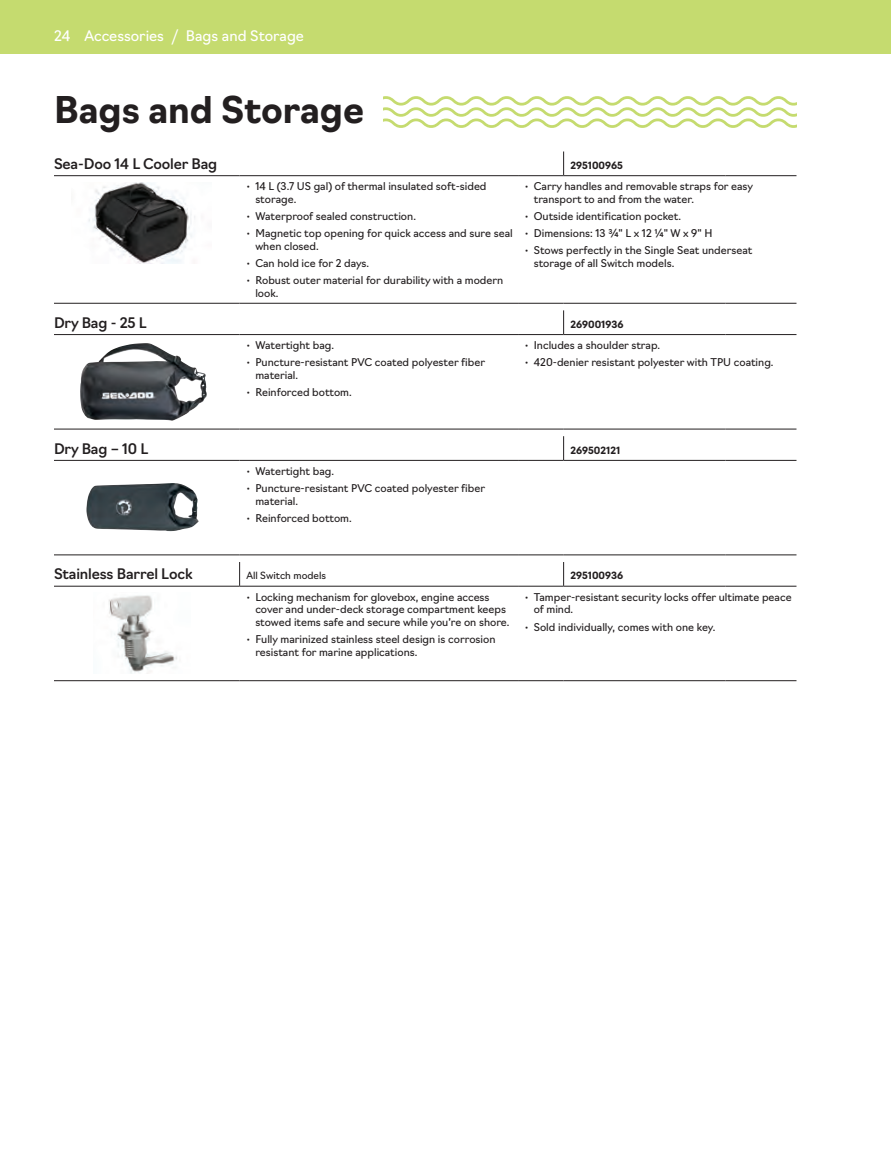
<style>
.page{position:relative;width:891px;height:1161px;background:#fff}
.page>*{position:absolute;margin:0;border:0;box-sizing:border-box;transform-origin:0 0}
.SECTION{font:700 36px "Navigo";color:#231f20}
.TAB-PROD-NAME{font:500 14.25px "Navigo";letter-spacing:-.01em;color:#231f20}
.FOLIO-LEFT{font:14.25px "Navigo";color:#fff}
.t1{font:10.5px/12.6px "Navigo";color:#231f20}
.TAB-PROD-SKU{font:700 9.75px "Navigo";color:#231f20}
.TAB-PROD-PLATFORM{font:9.75px "Navigo";color:#231f20}
.s1{font-weight:300}
</style>
<div class="page">
<svg style="left:383px;top:96px;width:413px;height:32px"></svg>
<hr style="left:564px;top:175px;width:162px;height:1px;background:#231f20">
<hr style="left:54px;top:303px;width:186px;height:1px;background:#231f20">
<svg style="left:563px;top:152px;width:1px;height:23px"></svg>
<hr style="left:54px;top:175px;width:186px;height:1px;background:#231f20">
<hr style="left:240px;top:175px;width:278px;height:1px;background:#231f20">
<hr style="left:518px;top:175px;width:46px;height:1px;background:#231f20">
<hr style="left:240px;top:303px;width:278px;height:1px;background:#231f20">
<hr style="left:518px;top:303px;width:46px;height:1px;background:#231f20">
<hr style="left:564px;top:303px;width:162px;height:1px;background:#231f20">
<hr style="left:726px;top:303px;width:70px;height:1px;background:#231f20">
<hr style="left:726px;top:175px;width:70px;height:1px;background:#231f20">
<img style="left:88px;top:182px;width:107px;height:81px">
<hr style="left:564px;top:334px;width:162px;height:1px;background:#231f20">
<svg style="left:563px;top:310px;width:1px;height:24px"></svg>
<hr style="left:54px;top:334px;width:186px;height:1px;background:#231f20">
<hr style="left:240px;top:334px;width:278px;height:1px;background:#231f20">
<hr style="left:518px;top:334px;width:46px;height:1px;background:#231f20">
<hr style="left:54px;top:429px;width:186px;height:1px;background:#231f20">
<hr style="left:726px;top:334px;width:70px;height:1px;background:#231f20">
<hr style="left:240px;top:429px;width:278px;height:1px;background:#231f20">
<hr style="left:518px;top:429px;width:46px;height:1px;background:#231f20">
<hr style="left:564px;top:429px;width:162px;height:1px;background:#231f20">
<hr style="left:726px;top:429px;width:70px;height:1px;background:#231f20">
<img style="left:80px;top:343px;width:127px;height:78px">
<hr style="left:564px;top:460px;width:162px;height:1px;background:#231f20">
<svg style="left:563px;top:436px;width:1px;height:24px"></svg>
<hr style="left:54px;top:460px;width:186px;height:1px;background:#231f20">
<hr style="left:240px;top:460px;width:278px;height:1px;background:#231f20">
<hr style="left:518px;top:460px;width:46px;height:1px;background:#231f20">
<hr style="left:54px;top:555px;width:186px;height:1px;background:#231f20">
<hr style="left:726px;top:460px;width:70px;height:1px;background:#231f20">
<hr style="left:240px;top:555px;width:278px;height:1px;background:#231f20">
<hr style="left:518px;top:555px;width:46px;height:1px;background:#231f20">
<hr style="left:564px;top:555px;width:162px;height:1px;background:#231f20">
<hr style="left:726px;top:555px;width:70px;height:1px;background:#231f20">
<img style="left:86px;top:483px;width:113px;height:48px">
<hr style="left:54px;top:586px;width:186px;height:1px;background:#231f20">
<hr style="left:564px;top:586px;width:162px;height:1px;background:#231f20">
<svg style="left:239px;top:562px;width:1px;height:24px"></svg>
<svg style="left:563px;top:562px;width:1px;height:24px"></svg>
<hr style="left:240px;top:586px;width:278px;height:1px;background:#231f20">
<hr style="left:518px;top:586px;width:46px;height:1px;background:#231f20">
<hr style="left:54px;top:680px;width:186px;height:1px;background:#231f20">
<hr style="left:726px;top:586px;width:70px;height:1px;background:#231f20">
<hr style="left:240px;top:680px;width:278px;height:1px;background:#231f20">
<hr style="left:518px;top:680px;width:46px;height:1px;background:#231f20">
<hr style="left:564px;top:680px;width:162px;height:1px;background:#231f20">
<hr style="left:726px;top:680px;width:70px;height:1px;background:#231f20">
<img style="left:109px;top:595px;width:68px;height:79px">
<div style="left:0;top:0;width:891px;height:54px;background:#c5db6f"></div>
<p class="FOLIO-LEFT" style="left:84px;top:24px;width:166px">Accessories <span class="s1">/</span> C tegory</p>
<h2 class="FOLIO-LEFT" style="left:54px;top:24px;width:18px">24</h2>
<h2 class="FOLIO-LEFT" style="left:139px;top:24px;width:11px">ir</h2>
<p class="FOLIO-LEFT" style="left:186px;top:24px;width:120px">Bags and Storage</p>
<p class="SECTION" style="left:54px;top:82px;width:312px">Bags and Storage</p>
<p class="TAB-PROD-NAME" style="left:54px;top:153px;width:165px">Sea-Doo 14 L Cooler Bag</p>
<p class="TAB-PROD-SKU" style="left:570px;top:158px;width:54px">295100965</p>
<p class="t1" style="left:255px;top:179px;width:233px;text-indent:-9px">• 14 L (3.7 US gal) of thermal insulated soft-sided storage.</p>
<p class="t1" style="left:246px;top:209px;width:171px">• Waterproof sealed construction.</p>
<p class="t1" style="left:255px;top:226px;width:259px;text-indent:-9px">• Magnetic top opening for quick access and sure seal when closed.</p>
<p class="t1" style="left:246px;top:256px;width:124px">• Can hold ice for 2 days.</p>
<p class="t1" style="left:255px;top:273px;width:249px;text-indent:-9px">• Robust outer material for durability with a modern look.</p>
<p class="t1" style="left:534px;top:179px;width:221px;text-indent:-9px">• Carry handles and removable straps for easy transport to and from the water.</p>
<p class="t1" style="left:525px;top:209px;width:158px">• Outside identification pocket.</p>
<p class="t1" style="left:525px;top:226px;width:189px">• Dimensions: 13 ¾" L x 12 ¼" W x 9" H</p>
<p class="t1" style="left:534px;top:243px;width:220px;text-indent:-9px">• Stows perfectly in the Single Seat underseat storage of all Switch models.</p>
<p class="TAB-PROD-NAME" style="left:54px;top:311px;width:94px">Dry Bag - 25 L</p>
<p class="TAB-PROD-SKU" style="left:570px;top:317px;width:55px">269001936</p>
<p class="t1" style="left:246px;top:338px;width:89px">• Watertight bag.</p>
<p class="t1" style="left:255px;top:355px;width:231px;text-indent:-9px">• Puncture-resistant PVC coated polyester fiber material.</p>
<p class="t1" style="left:246px;top:385px;width:107px">• Reinforced bottom.</p>
<p class="t1" style="left:525px;top:338px;width:137px">• Includes a shoulder strap.</p>
<p class="t1" style="left:525px;top:355px;width:250px">• 420-denier resistant polyester with TPU coating.</p>
<p class="TAB-PROD-NAME" style="left:54px;top:437px;width:96px">Dry Bag – 10 L</p>
<p class="TAB-PROD-SKU" style="left:570px;top:442px;width:51px">269502121</p>
<p class="t1" style="left:246px;top:464px;width:89px">• Watertight bag.</p>
<p class="t1" style="left:255px;top:481px;width:231px;text-indent:-9px">• Puncture-resistant PVC coated polyester fiber material.</p>
<p class="t1" style="left:246px;top:511px;width:107px">• Reinforced bottom.</p>
<p class="TAB-PROD-NAME" style="left:54px;top:563px;width:140px">Stainless Barrel Lock</p>
<p class="TAB-PROD-PLATFORM" style="left:246px;top:568px;width:81px">All Switch models</p>
<p class="TAB-PROD-SKU" style="left:570px;top:568px;width:54px">295100936</p>
<p class="t1" style="left:255px;top:590px;width:256px;text-indent:-9px">• Locking mechanism for glovebox, engine access cover and under-deck storage compartment keeps stowed items safe and secure while you’re on shore.</p>
<p class="t1" style="left:255px;top:632px;width:242px;text-indent:-9px">• Fully marinized stainless steel design is corrosion resistant for marine applications.</p>
<p class="t1" style="left:534px;top:590px;width:259px;text-indent:-9px">• Tamper-resistant security locks offer ultimate peace of mind.</p>
<p class="t1" style="left:525px;top:620px;width:192px">• Sold individually, comes with one key.</p>
</div>
